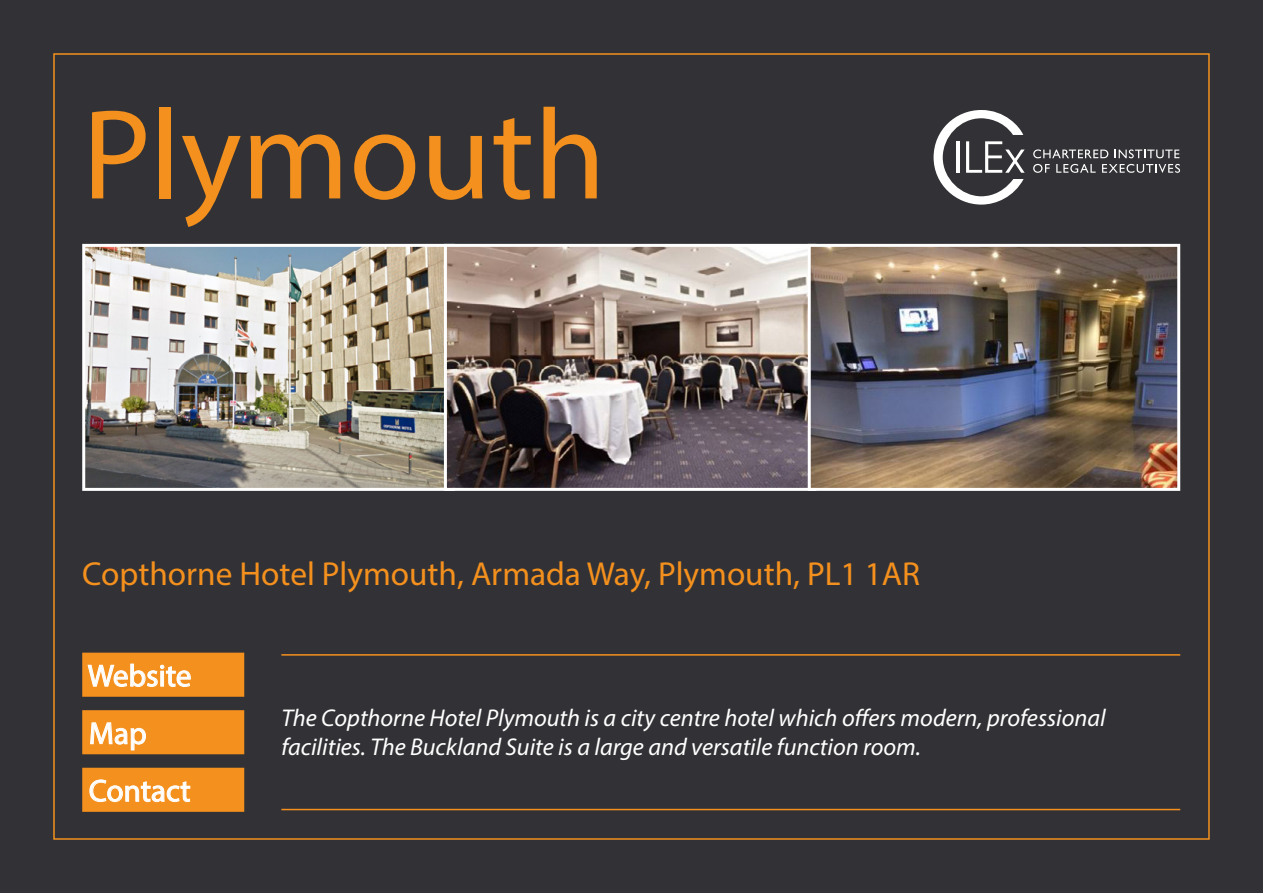
<style>
.page{position:relative;width:1263px;height:893px;background:#323236}
.page>*{position:absolute;margin:0;border:0;box-sizing:border-box;transform-origin:0 0}
.t1{font:129.15px "Myriad Pro";color:#f4901d}
.t2{font:33.3px "Myriad Pro";color:#f4901d}
.t3{font:31.05px/57.6px "Myriad Pro";color:#fff}
.t4{font:italic 24.3px/29.2px "Myriad Pro";color:#fff}
</style>
<div class="page">
<svg style="left:1033px;top:164px;width:17px;height:9px"></svg>
<svg style="left:1056px;top:164px;width:40px;height:9px"></svg>
<svg style="left:1102px;top:164px;width:78px;height:9px"></svg>
<svg style="left:933px;top:110px;width:92px;height:95px"></svg>
<svg style="left:1033px;top:149px;width:75px;height:9px"></svg>
<svg style="left:1115px;top:149px;width:64px;height:9px"></svg>
<img style="left:86px;top:248px;width:358px;height:239px">
<div style="left:82px;top:244px;width:373px;height:247px;border:3px solid #fff"></div>
<img style="left:448px;top:248px;width:360px;height:239px">
<div style="left:444px;top:244px;width:372px;height:247px;border:3px solid #fff"></div>
<img style="left:812px;top:248px;width:364px;height:239px">
<div style="left:808px;top:244px;width:372px;height:247px;border:3px solid #fff"></div>
<hr style="left:281px;top:809px;width:899px;height:1px;background:#f4901d">
<hr style="left:281px;top:654px;width:899px;height:2px;background:#f4901d">
<div style="left:82px;top:653px;width:162px;height:44px;background:#f4901d"></div>
<div style="left:82px;top:710px;width:162px;height:44px;background:#f4901d"></div>
<div style="left:82px;top:768px;width:162px;height:44px;background:#f4901d"></div>
<svg style="left:87px;top:663px;width:104px;height:24px"></svg>
<svg style="left:90px;top:722px;width:56px;height:29px"></svg>
<svg style="left:89px;top:779px;width:102px;height:23px"></svg>
<h1 class="t1" style="left:82px;top:75px;width:525px">Plymouth</h1>
<h2 class="t2" style="left:82px;top:553px;width:839px">Copthorne Hotel Plymouth, Armada Way, Plymouth, PL1 1AR</h2>
<p class="t3" style="left:88px;top:646px;width:105px">Website<br>Map<br>Contact</p>
<p class="t4" style="left:281px;top:703px;width:826px">The Copthorne Hotel Plymouth is a city centre hotel which offers modern, professional facilities. The Buckland Suite is a large and versatile function room.</p>
</div>
